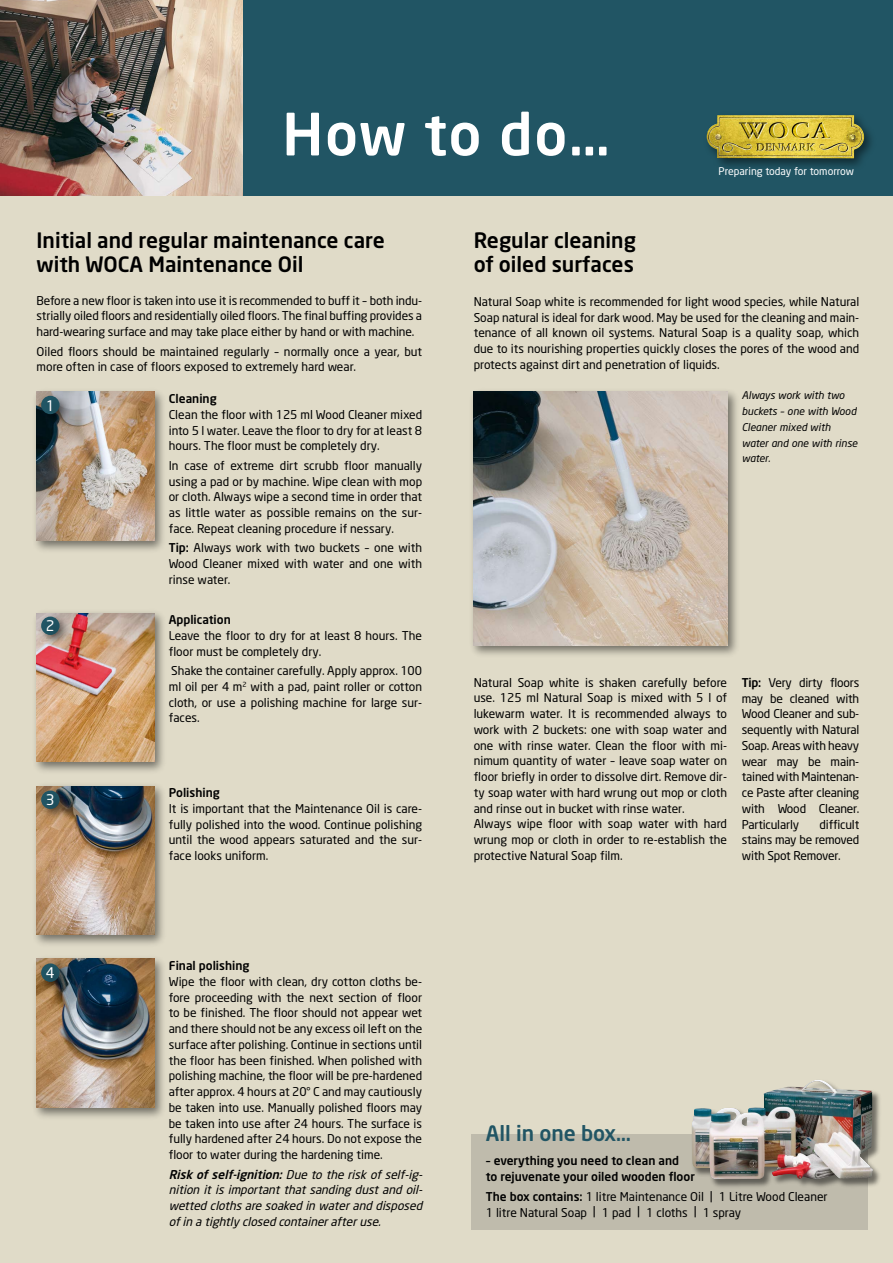
<style>
.page{position:relative;width:893px;height:1263px;background:#e0dbc8}
.page>*{position:absolute;margin:0;border:0;box-sizing:border-box;transform-origin:0 0}
.t1{font:500 57.6px "Neo Sans";letter-spacing:.025em;color:#fff}
.t2{font:500 21px/24px "Neo Sans";color:#000}
.t3{font:500 21px "Neo Sans";color:#215564}
.t4{font:14.55px "Neo Sans";color:#fff}
.t5{font:12px/15.8px "Neo Sans";color:#000;text-align:justify}
.t6{font:italic 12px/15.8px "Neo Sans";color:#000;text-align:justify}
.t7{font:500 12px/15.8px "Neo Sans";color:#000}
.t8{font:italic 10.5px/15.8px "Neo Sans";color:#000}
.t9{font:10.5px "Neo Sans";color:#fff}
.s1{font-weight:500}
</style>
<div class="page">
<div style="left:242px;top:0;width:651px;height:196px;background:#215564"></div>
<img style="left:0;top:0;width:242px;height:196px">
<div style="left:701px;top:109px;width:177px;height:63px;background:#000;opacity:.5"></div>
<img style="left:707px;top:115px;width:157px;height:43px">
<div style="left:469px;top:387px;width:272px;height:272px;background:#000;opacity:.5"></div>
<img style="left:474px;top:392px;width:253px;height:253px">
<div style="left:32px;top:608px;width:136px;height:167px;background:#000;opacity:.5"></div>
<img style="left:37px;top:613px;width:117px;height:149px">
<div style="left:32px;top:781px;width:136px;height:166px;background:#000;opacity:.5"></div>
<img style="left:37px;top:786px;width:117px;height:149px">
<div style="left:32px;top:954px;width:136px;height:166px;background:#000;opacity:.5"></div>
<img style="left:37px;top:959px;width:117px;height:149px">
<div style="left:32px;top:387px;width:136px;height:167px;background:#000;opacity:.5"></div>
<img style="left:37px;top:392px;width:117px;height:149px">
<div style="left:36px;top:391px;width:37px;height:37px;background:#000;opacity:.5"></div>
<div style="left:41px;top:396px;width:19px;height:18px;background:#215564;border-radius:50%"></div>
<div style="left:44px;top:396px;width:21px;height:26px;background:#000;opacity:.5"></div>
<div style="left:36px;top:612px;width:37px;height:36px;background:#000;opacity:.5"></div>
<svg style="left:41px;top:617px;width:19px;height:18px"></svg>
<div style="left:43px;top:616px;width:23px;height:29px;background:#000;opacity:.5"></div>
<div style="left:36px;top:786px;width:37px;height:36px;background:#000;opacity:.5"></div>
<svg style="left:41px;top:790px;width:19px;height:19px"></svg>
<div style="left:43px;top:790px;width:24px;height:28px;background:#000;opacity:.5"></div>
<div style="left:36px;top:959px;width:37px;height:36px;background:#000;opacity:.5"></div>
<svg style="left:41px;top:963px;width:19px;height:19px"></svg>
<div style="left:43px;top:963px;width:24px;height:27px;background:#000;opacity:.5"></div>
<div style="left:471px;top:1134px;width:397px;height:96px;background:#bfbbac"></div>
<div style="left:691px;top:1078px;width:191px;height:111px;background:#000;opacity:.5"></div>
<img style="left:692px;top:1093px;width:181px;height:87px">
<h1 class="t1" style="left:282px;top:98px;width:329px">How to do…</h1>
<h2 class="t2" style="left:37px;top:228px;width:350px">Initial and regular maintenance care with WOCA Maintenance Oil</h2>
<h2 class="t2" style="left:474px;top:228px;width:164px">Regular cleaning of oiled surfaces</h2>
<p class="t9" style="left:718px;top:164px;width:137px">Preparing today for tomorrow</p>
<p class="t5" style="left:37px;top:292px;width:387px">Before a new floor is taken into use it is recommended to buff it – both indu&shy;strially oiled floors and residentially oiled floors. The final buffing provides a hard-wearing surface and may take place either by hand or with machine.</p>
<p class="t5" style="left:37px;top:343px;width:387px">Oiled floors should be maintained regularly – normally once a year, but more often in case of floors exposed to extremely hard wear.</p>
<p class="t4" style="left:46px;top:396px;width:10px">1</p>
<p class="t4" style="left:46px;top:617px;width:10px">2</p>
<p class="t4" style="left:46px;top:791px;width:10px">3</p>
<p class="t4" style="left:46px;top:964px;width:10px">4</p>
<p class="t7" style="left:169px;top:391px;width:49px">Cleaning</p>
<p class="t5" style="left:169px;top:406px;width:255px">Clean the floor with 125 ml Wood Cleaner mixed into 5 l water. Leave the floor to dry for at least 8 hours. The floor must be completely dry.</p>
<p class="t5" style="left:169px;top:457px;width:255px">In case of extreme dirt scrubb floor manually using a pad or by machine. Wipe clean with mop or cloth. Always wipe a second time in order that as little water as possible remains on the sur&shy;face. Repeat cleaning procedure if nessary.</p>
<p class="t5" style="left:169px;top:540px;width:255px"><span class="s1">Tip:</span> Always work with two buckets – one with Wood Cleaner mixed with water and one with rinse water.</p>
<p class="t7" style="left:169px;top:612px;width:64px">Application</p>
<p class="t5" style="left:169px;top:627px;width:255px">Leave the floor to dry for at least 8 hours. The floor must be completely dry.</p>
<p class="t5" style="left:169px;top:663px;width:255px">Shake the container carefully. Apply approx. 100 ml oil per 4 m<sup>2</sup> with a pad, paint roller or cotton cloth, or use a polishing machine for large sur&shy;faces.</p>
<p class="t7" style="left:169px;top:785px;width:53px">Polishing</p>
<p class="t5" style="left:169px;top:800px;width:255px">It is important that the Maintenance Oil is care&shy;fully polished into the wood. Continue polishing until the wood appears saturated and the sur&shy;face looks uniform.</p>
<p class="t7" style="left:169px;top:957px;width:82px">Final polishing</p>
<p class="t5" style="left:169px;top:973px;width:255px">Wipe the floor with clean, dry cotton cloths be&shy;fore proceeding with the next section of floor to be finished. The floor should not appear wet and there should not be any excess oil left on the surface after polishing. Continue in sections until the floor has been finished. When polished with polishing machine, the floor will be pre-hardened after approx. 4 hours at 20° C and may cautiously be taken into use. Manually polished floors may be taken into use after 24 hours. The surface is fully hardened after 24 hours. Do not expose the floor to water during the hardening time.</p>
<p class="t6" style="left:169px;top:1166px;width:258px"><span class="s1">Risk ofself-ignition:</span>Due to the riskofself-ig&shy;nition it is important that sanding dust and oil&shy;wetted clothsare soaked in waterand disposed ofin a tightly closed containerafteruse.</p>
<p class="t5" style="left:474px;top:293px;width:387px">Natural Soap white is recommended for light wood species, while Natural Soap natural is ideal for dark wood. May be used for the cleaning and main&shy;tenance of all known oil systems. Natural Soap is a quality soap, which due to its nourishing properties quickly closes the pores of the wood and protects against dirt and penetration of liquids.</p>
<p class="t8" style="left:742px;top:387px;width:117px">Always work with two buckets – one with Wood<br>Cleaner mixed with water and one with rinse water.</p>
<p class="t5" style="left:474px;top:674px;width:255px;text-align:left">Natural Soap white is shaken carefully before use. 125 ml Natural Soap is mixed with 5 l of lukewarm water. It is recommended always to work with 2 buckets: one with soap water and one with rinse water. Clean the floor with mi&shy;nimum quantity of water – leave soap water on floor briefly in order to dissolve dirt. Remove dir&shy;ty soap water with hard wrung out mop or cloth and rinse out in bucket with rinse water.<br>Always wipe floor with soap water with hard wrung mop or cloth in order to re-establish the protective Natural Soap film.</p>
<p class="t5" style="left:742px;top:674px;width:119px"><span class="s1">Tip:</span> Very dirty floors may be cleaned with Wood Cleaner and sub&shy;sequently with Natural Soap. Areas with heavy wear may be main&shy;tained with Maintenan&shy;ce Paste after cleaning with Wood Cleaner.<br>Particularly</p>
<p class="t5" style="left:742px;top:816px;width:119px;text-indent:78px">difficult stains may be removed with Spot Remover.</p>
<h2 class="t3" style="left:486px;top:1120px;width:147px">All in one box…</h2>
<p class="t7" style="left:486px;top:1153px;width:211px">– everything you need to clean and<br>to rejuvenate your oiled wooden floor</p>
<p class="t5" style="left:486px;top:1188px;width:343px"><span class="s1">The box contains:</span> 1 litre Maintenance Oil | 1 Litre Wood Cleaner<br>1 litre Natural Soap | 1 pad | 1 cloths | 1 spray</p>
</div>
